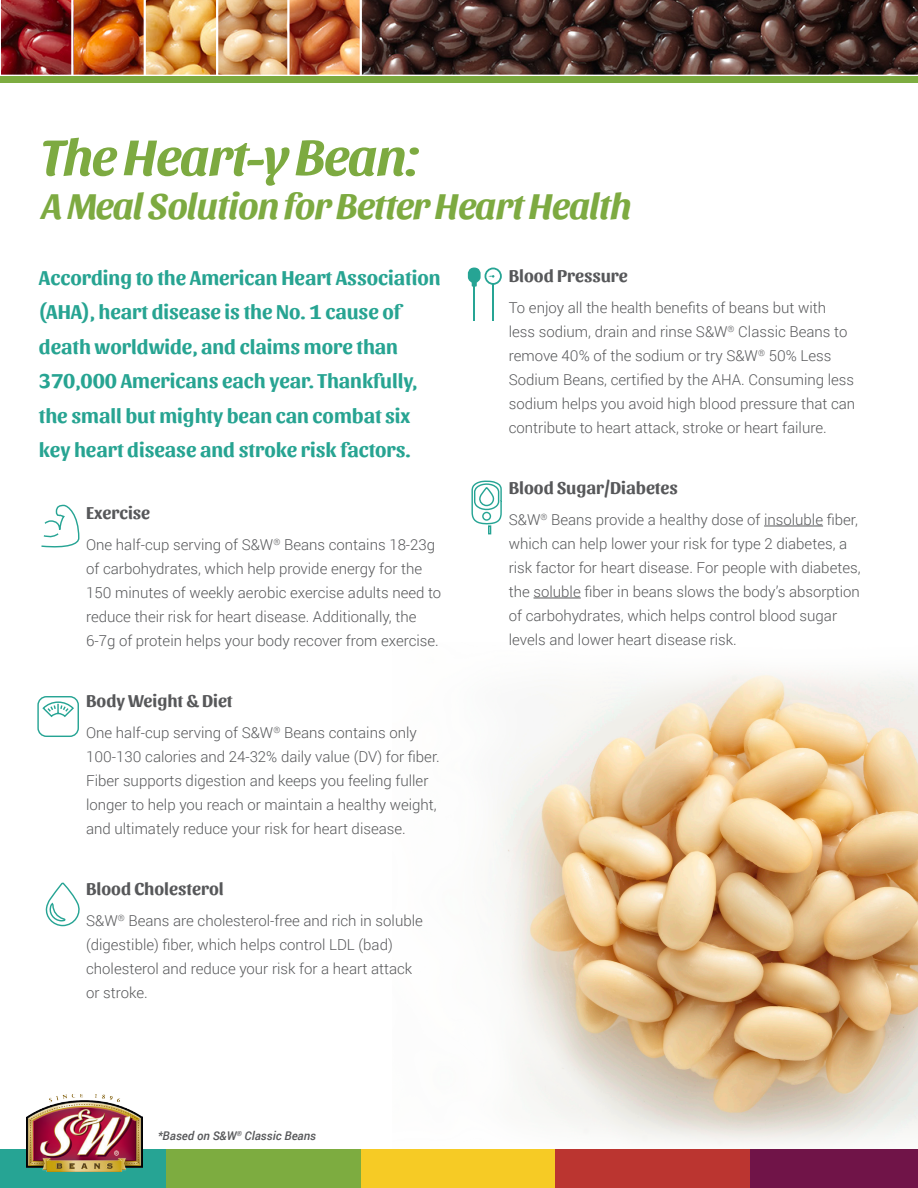
<style>
.page{position:relative;width:918px;height:1188px;background:#fff}
.page>*{position:absolute;margin:0;border:0;box-sizing:border-box;transform-origin:0 0}
.t1{font:italic 700 52.5px "Sansita";letter-spacing:-.02em;color:#7daa41}
.t2{font:italic 700 37.5px "Sansita";letter-spacing:-.02em;color:#7daa41}
.t3{font:700 21px/34.5px "Sansita";color:#27a492}
.t4{font:700 18px "Sansita";color:#57585a}
.t5{font:300 15px/24px "Roboto";color:#57585a}
.t6{font:italic 500 12px "Roboto";color:#57585a}
</style>
<div class="page">
<img style="left:496px;top:674px;width:422px;height:470px">
<hr style="left:764px;top:526px;width:59px;height:1px;background:#57585a">
<hr style="left:534px;top:598px;width:47px;height:1px;background:#57585a">
<img style="left:362px;top:0;width:556px;height:75px">
<img style="left:74px;top:0;width:213px;height:75px">
<img style="left:290px;top:0;width:70px;height:75px">
<img style="left:1px;top:0;width:70px;height:75px">
<hr style="left:144px;top:0;width:2px;height:83px;background:#fff">
<hr style="left:216px;top:0;width:2px;height:83px;background:#fff">
<div style="left:0;top:77px;width:918px;height:6px;background:#7dac40"></div>
<div style="left:0;top:1149px;width:167px;height:39px;background:#26a494"></div>
<div style="left:166px;top:1149px;width:196px;height:39px;background:#7dac40"></div>
<div style="left:361px;top:1149px;width:196px;height:39px;background:#f6cb25"></div>
<div style="left:556px;top:1149px;width:196px;height:39px;background:#bb3530"></div>
<div style="left:751px;top:1149px;width:167px;height:39px;background:#701448"></div>
<img style="left:27px;top:1094px;width:115px;height:78px">
<svg style="left:41px;top:504px;width:39px;height:44px"></svg>
<svg style="left:37px;top:696px;width:42px;height:41px"></svg>
<svg style="left:45px;top:882px;width:35px;height:45px"></svg>
<svg style="left:471px;top:480px;width:31px;height:55px"></svg>
<hr style="left:492px;top:284px;width:2px;height:36px;background:#26a494">
<hr style="left:473px;top:285px;width:2px;height:35px;background:#26a494">
<svg style="left:468px;top:268px;width:34px;height:19px"></svg>
<p class="t1" style="left:41px;top:126px;width:380px">The Heart-y Bean:</p>
<p class="t2" style="left:41px;top:184px;width:591px">A Meal Solution for Better Heart Health</p>
<p class="t3" style="left:39px;top:261px;width:403px">According to the American Heart Association (AHA), heart disease is the No. 1 cause of death worldwide, and claims more than 370,000 Americans each year. Thankfully, the small but mighty bean can combat six key heart disease and stroke risk factors.</p>
<p class="t4" style="left:86px;top:502px;width:66px">Exercise</p>
<p class="t5" style="left:86px;top:532px;width:357px">One half-cup serving of S&amp;W<sup>®</sup> Beans contains 18-23g of carbohydrates, which help provide energy for the 150 minutes of weekly aerobic exercise adults need to reduce their risk for heart disease. Additionally, the 6-7g of protein helps your body recover from exercise.</p>
<p class="t4" style="left:86px;top:690px;width:148px">Body Weight &amp; Diet</p>
<p class="t5" style="left:86px;top:720px;width:355px">One half-cup serving of S&amp;W<sup>®</sup> Beans contains only 100-130 calories and 24-32% daily value (DV) for fiber.<br>Fiber supports digestion and keeps you feeling fuller longer to help you reach or maintain a healthy weight, and ultimately reduce your risk for heart disease.</p>
<p class="t4" style="left:86px;top:879px;width:139px">Blood Cholesterol</p>
<p class="t5" style="left:86px;top:908px;width:338px">S&amp;W<sup>®</sup> Beans are cholesterol-free and rich in soluble (digestible) fiber, which helps control LDL (bad) cholesterol and reduce your risk for a heart attack or stroke.</p>
<p class="t6" style="left:158px;top:1128px;width:160px">*Based on S&amp;W<sup>®</sup> Classic Beans</p>
<p class="t4" style="left:509px;top:265px;width:121px">Blood Pressure</p>
<p class="t5" style="left:509px;top:295px;width:348px">To enjoy all the health benefits of beans but with less sodium, drain and rinse S&amp;W<sup>®</sup> Classic Beans to remove 40% of the sodium or try S&amp;W<sup>®</sup> 50% Less Sodium Beans, certified by the AHA. Consuming less sodium helps you avoid high blood pressure that can contribute to heart attack, stroke or heart failure.</p>
<p class="t4" style="left:509px;top:477px;width:171px">Blood Sugar/Diabetes</p>
<p class="t5" style="left:509px;top:507px;width:353px">S&amp;W<sup>®</sup> Beans provide a healthy dose of insoluble fiber, which can help lower your risk for type 2 diabetes, a risk factor for heart disease. For people with diabetes, the soluble fiber in beans slows the body’s absorption of carbohydrates, which helps control blood sugar levels and lower heart disease risk.</p>
</div>
